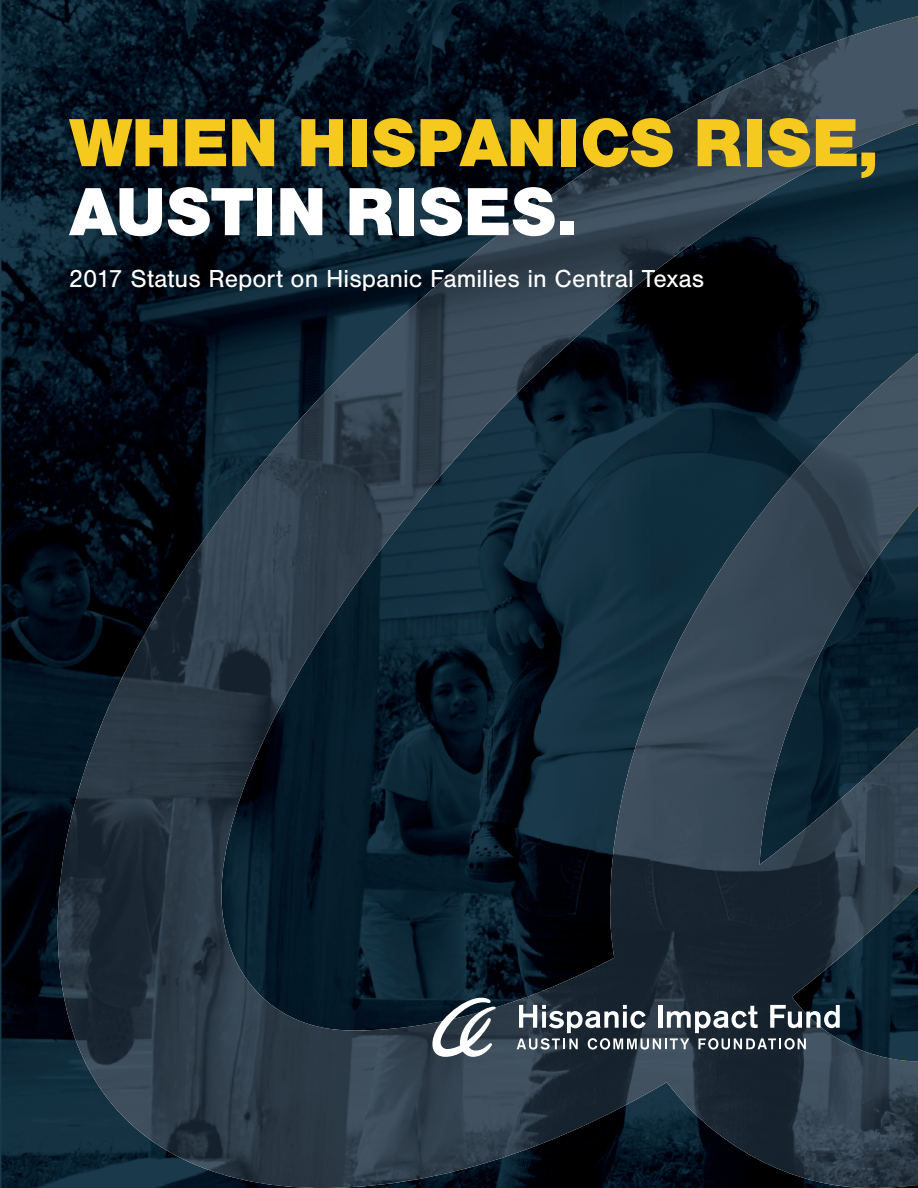
<style>
.page{position:relative;width:918px;height:1188px;background:#fff}
.page>*{position:absolute;margin:0;border:0;box-sizing:border-box;transform-origin:0 0}
.t1{font:900 70.5px "Foundation Sans";letter-spacing:-.015em;color:#f6c91f}
.t2{font:900 70.5px "Foundation Sans";letter-spacing:-.01em;color:#fff}
.t3{font:25.5px "Foundation Sans";color:#fff}
</style>
<div class="page">
<hr style="left:0;top:0;width:1px;height:1188px;background:#1a3a4c">
<img style="left:1px;top:0;width:431px;height:361px">
<img style="left:432px;top:0;width:216px;height:206px">
<img style="left:648px;top:0;width:162px;height:103px">
<img style="left:810px;top:0;width:108px;height:16px">
<img style="left:648px;top:103px;width:1px;height:28px">
<img style="left:811px;top:176px;width:107px;height:223px">
<img style="left:703px;top:176px;width:108px;height:342px">
<img style="left:432px;top:206px;width:56px;height:52px">
<img style="left:649px;top:276px;width:54px;height:321px">
<img style="left:432px;top:258px;width:1px;height:30px">
<img style="left:595px;top:336px;width:54px;height:370px">
<img style="left:541px;top:336px;width:54px;height:631px">
<img style="left:1px;top:361px;width:270px;height:207px">
<img style="left:271px;top:361px;width:55px;height:52px">
<img style="left:487px;top:424px;width:54px;height:567px">
<img style="left:271px;top:413px;width:1px;height:37px">
<img style="left:433px;top:484px;width:54px;height:507px">
<img style="left:810px;top:413px;width:1px;height:41px">
<img style="left:379px;top:551px;width:54px;height:440px">
<img style="left:865px;top:577px;width:53px;height:150px">
<img style="left:325px;top:628px;width:54px;height:363px">
<img style="left:1px;top:568px;width:162px;height:155px">
<img style="left:163px;top:568px;width:1px;height:31px">
<img style="left:702px;top:568px;width:1px;height:29px">
<img style="left:811px;top:673px;width:54px;height:104px">
<img style="left:273px;top:722px;width:52px;height:269px">
<img style="left:1px;top:723px;width:107px;height:465px">
<img style="left:865px;top:936px;width:53px;height:115px">
<img style="left:649px;top:1122px;width:53px;height:66px">
<img style="left:108px;top:1103px;width:55px;height:85px">
<img style="left:542px;top:1120px;width:107px;height:68px">
<img style="left:702px;top:1122px;width:54px;height:66px">
<img style="left:163px;top:1150px;width:109px;height:38px">
<img style="left:756px;top:1180px;width:55px;height:8px">
<img style="left:756px;top:16px;width:162px;height:160px">
<img style="left:649px;top:74px;width:108px;height:202px">
<img style="left:541px;top:131px;width:109px;height:205px">
<img style="left:488px;top:202px;width:54px;height:222px">
<img style="left:756px;top:175px;width:44px;height:26px">
<img style="left:433px;top:243px;width:55px;height:241px">
<img style="left:380px;top:288px;width:54px;height:263px">
<img style="left:326px;top:336px;width:55px;height:292px">
<img style="left:541px;top:335px;width:37px;height:34px">
<img style="left:864px;top:353px;width:54px;height:224px">
<img style="left:272px;top:390px;width:55px;height:332px">
<img style="left:811px;top:399px;width:54px;height:274px">
<img style="left:218px;top:450px;width:55px;height:735px">
<img style="left:756px;top:454px;width:55px;height:726px">
<img style="left:164px;top:518px;width:55px;height:656px">
<img style="left:703px;top:518px;width:54px;height:641px">
<img style="left:111px;top:599px;width:54px;height:551px">
<img style="left:649px;top:597px;width:54px;height:525px">
<img style="left:58px;top:701px;width:53px;height:402px">
<img style="left:595px;top:706px;width:55px;height:414px">
<img style="left:864px;top:727px;width:54px;height:209px">
<img style="left:811px;top:777px;width:54px;height:411px">
<img style="left:541px;top:967px;width:55px;height:177px">
<img style="left:272px;top:991px;width:270px;height:197px">
<img style="left:864px;top:1051px;width:54px;height:137px">
<svg style="left:432px;top:998px;width:64px;height:59px"></svg>
<svg style="left:517px;top:1005px;width:323px;height:45px"></svg>
<h1 class="t1" style="left:69px;top:102px;width:811px">WHEN HISPANICS RISE,</h1>
<h1 class="t2" style="left:69px;top:171px;width:510px">AUSTIN RISES.</h1>
<p class="t3" style="left:69px;top:264px;width:637px">2017 Status Report on Hispanic Families in Central Texas</p>
</div>
